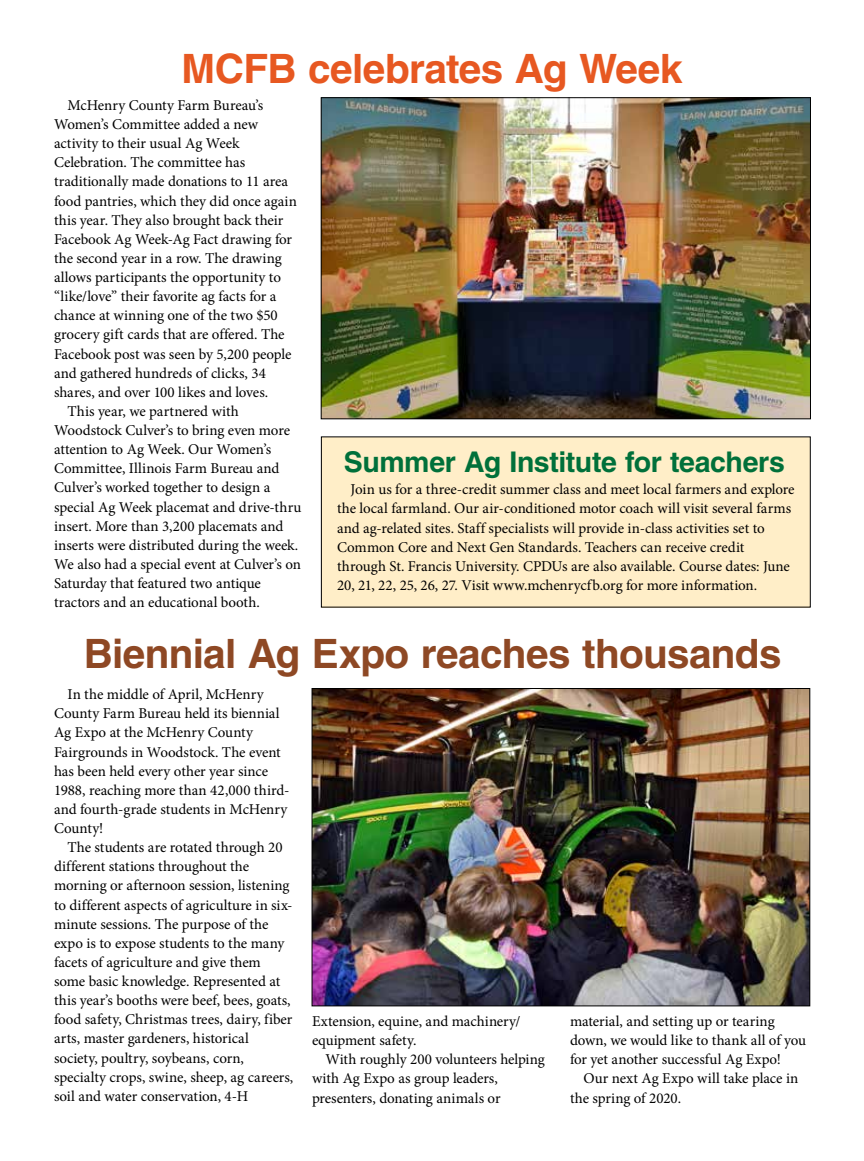
<style>
.page{position:relative;width:864px;height:1161px;background:#fff}
.page>*{position:absolute;margin:0;border:0;box-sizing:border-box;transform-origin:0 0}
.t1{font:700 40.5px "Helvetica LT Std";letter-spacing:-.015em;color:#8e4824}
.t2{font:700 40.5px "Helvetica LT Std";letter-spacing:-.015em;color:#e75821}
.t3{font:700 28.5px "Helvetica LT Std";letter-spacing:-.015em;color:#00703a}
.t4{font:15px/19.2px "Minion Pro";letter-spacing:-.005em;color:#000}
</style>
<div class="page">
<div style="left:321px;top:437px;width:489px;height:170px;background:#ffeec8"></div>
<img style="left:323px;top:100px;width:486px;height:317px">
<div style="left:321px;top:98px;width:490px;height:321px;border:1px solid #000"></div>
<img style="left:314px;top:690px;width:494px;height:314px">
<div style="left:312px;top:688px;width:498px;height:318px;border:1px solid #000"></div>
<h1 class="t2" style="left:182px;top:44px;width:502px">MCFB celebrates Ag Week</h1>
<p class="t4" style="left:68px;top:96px;width:197px">McHenry County Farm Bureau’s</p>
<p class="t4" style="left:54px;top:115px;width:206px">Women’s Committee added a new</p>
<p class="t4" style="left:54px;top:134px;width:187px">activity to their usual Ag Week</p>
<p class="t4" style="left:54px;top:153px;width:193px">Celebration. The committee has</p>
<p class="t4" style="left:54px;top:172px;width:236px">traditionally made donations to 11 area</p>
<p class="t4" style="left:54px;top:191px;width:244px">food pantries, which they did once again</p>
<p class="t4" style="left:54px;top:210px;width:231px">this year. They also brought back their</p>
<p class="t4" style="left:54px;top:229px;width:240px">Facebook Ag Week-Ag Fact drawing for</p>
<p class="t4" style="left:54px;top:249px;width:229px">the second year in a row. The drawing</p>
<p class="t4" style="left:54px;top:268px;width:229px">allows participants the opportunity to</p>
<p class="t4" style="left:54px;top:287px;width:224px">“like/love” their favorite ag facts for a</p>
<p class="t4" style="left:54px;top:306px;width:225px">chance at winning one of the two $50</p>
<p class="t4" style="left:54px;top:325px;width:232px">grocery gift cards that are offered. The</p>
<p class="t4" style="left:54px;top:344px;width:239px">Facebook post was seen by 5,200 people</p>
<p class="t4" style="left:54px;top:363px;width:213px">and gathered hundreds of clicks, 34</p>
<p class="t4" style="left:54px;top:382px;width:216px">shares, and over 100 likes and loves.</p>
<p class="t4" style="left:68px;top:402px;width:173px">This year, we partnered with</p>
<p class="t4" style="left:54px;top:421px;width:238px">Woodstock Culver’s to bring even more</p>
<p class="t4" style="left:54px;top:440px;width:219px">attention to Ag Week. Our Women’s</p>
<p class="t4" style="left:54px;top:459px;width:227px">Committee, Illinois Farm Bureau and</p>
<p class="t4" style="left:54px;top:478px;width:218px">Culver’s worked together to design a</p>
<p class="t4" style="left:54px;top:497px;width:249px">special Ag Week placemat and drive-thru</p>
<p class="t4" style="left:54px;top:516px;width:231px">insert. More than 3,200 placemats and</p>
<p class="t4" style="left:54px;top:535px;width:246px">inserts were distributed during the week.</p>
<p class="t4" style="left:54px;top:555px;width:248px">We also had a special event at Culver’s on</p>
<p class="t4" style="left:54px;top:574px;width:208px">Saturday that featured two antique</p>
<p class="t4" style="left:54px;top:593px;width:207px">tractors and an educational booth.</p>
<h2 class="t3" style="left:344px;top:445px;width:443px">Summer Ag Institute for teachers</h2>
<p class="t4" style="left:337px;top:480px;width:459px;text-indent:14px">Join us for a three-credit summer class and meet local farmers and explore the local farmland. Our air-conditioned motor coach will visit several farms and ag-related sites. Staff specialists will provide in-class activities set to Common Core and Next Gen Standards. Teachers can receive credit through St. Francis University. CPDUs are also available. Course dates: June 20, 21, 22, 25, 26, 27. Visit www.mchenrycfb.org for more information.</p>
<h1 class="t1" style="left:84px;top:629px;width:699px">Biennial Ag Expo reaches thousands</h1>
<p class="t4" style="left:54px;top:685px;width:237px;text-indent:14px">In the middle of April, McHenry<br>County Farm Bureau held its biennial<br>Ag Expo at the McHenry County<br>Fairgrounds in Woodstock. The event has been held every other year since<br>1988, reaching more than 42,000 third&shy;and fourth-grade students in McHenry<br>County!</p>
<p class="t4" style="left:54px;top:838px;width:241px;text-indent:14px">The students are rotated through 20 different stations throughout the morning or afternoon session, listening to different aspects of agriculture in six&shy;minute sessions. The purpose of the expo is to expose students to the many facets of agriculture and give them some basic knowledge. Represented at this year’s booths were beef, bees, goats, food safety, Christmas trees, dairy, fiber arts, master gardeners, historical society, poultry, soybeans, corn, specialty crops, swine, sheep, ag careers, soil and water conservation, 4-H</p>
<p class="t4" style="left:312px;top:1012px;width:210px">Extension, equine, and machinery/ equipment safety.</p>
<p class="t4" style="left:312px;top:1050px;width:234px;text-indent:13px">With roughly 200 volunteers helping with Ag Expo as group leaders, presenters, donating animals or</p>
<p class="t4" style="left:570px;top:1012px;width:238px">material, and setting up or tearing down, we would like to thank all of you for yet another successful Ag Expo!</p>
<p class="t4" style="left:570px;top:1069px;width:230px;text-indent:14px">Our next Ag Expo will take place in the spring of 2020.</p>
</div>
